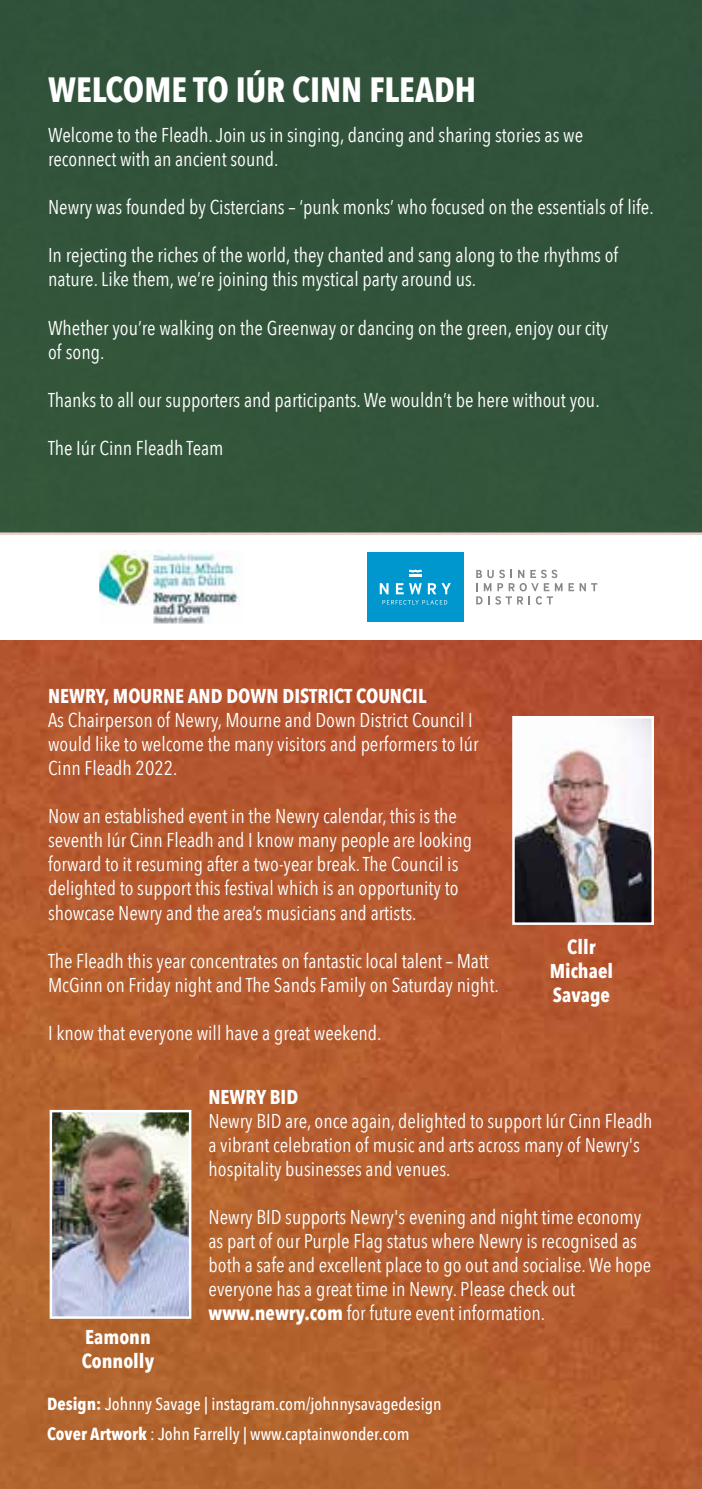
<style>
.page{position:relative;width:702px;height:1489px;background:#fff}
.page>*{position:absolute;margin:0;border:0;box-sizing:border-box;transform-origin:0 0}
.t1{font:700 35px "Avenir Next Condensed";color:#fff}
.t2{font:20px/24px "Avenir Next Condensed";color:#fff}
.t3{font:700 20px/24px "Avenir Next Condensed";color:#fff;text-align:center}
.t4{font:500 17.5px/30px "Avenir Next Condensed";color:#fff}
.s1{font-weight:700}
</style>
<div class="page">
<img style="left:0;top:640px;width:702px;height:848px">
<img style="left:515px;top:719px;width:136px;height:202px">
<div style="left:512px;top:716px;width:142px;height:208px;border:2px solid #fff"></div>
<img style="left:53px;top:1112px;width:135px;height:203px">
<div style="left:50px;top:1109px;width:141px;height:209px;border:2px solid #fff"></div>
<img style="left:99px;top:551px;width:141px;height:73px">
<div style="left:367px;top:552px;width:96px;height:69px;background:#0097ce"></div>
<svg style="left:380px;top:583px;width:8px;height:11px"></svg>
<svg style="left:396px;top:583px;width:25px;height:11px"></svg>
<svg style="left:428px;top:583px;width:23px;height:11px"></svg>
<svg style="left:409px;top:569px;width:12px;height:7px"></svg>
<svg style="left:382px;top:600px;width:65px;height:4px"></svg>
<svg style="left:568px;top:583px;width:29px;height:8px"></svg>
<svg style="left:476px;top:569px;width:86px;height:35px"></svg>
<svg style="left:632px;top:695px;width:4px;height:4px"></svg>
<div style="left:0;top:0;width:702px;height:535px;background:#32533b"></div>
<h1 class="t1" style="left:48px;top:69px;width:429px">WELCOME TO IÚR CINN FLEADH</h1>
<p class="t2" style="left:48px;top:122px;width:536px">Welcome to the Fleadh. Join us in singing, dancing and sharing stories as we reconnect with an ancient sound.</p>
<p class="t2" style="left:48px;top:194px;width:607px">Newry was founded by Cistercians – ‘punk monks’ who focused on the essentials of life.</p>
<p class="t2" style="left:48px;top:242px;width:572px">In rejecting the riches of the world, they chanted and sang along to the rhythms of nature. Like them, we’re joining this mystical party around us.</p>
<p class="t2" style="left:48px;top:314px;width:562px">Whether you’re walking on the Greenway or dancing on the green, enjoy our city of song.</p>
<p class="t2" style="left:48px;top:386px;width:553px">Thanks to all our supporters and participants. We wouldn’t be here without you.</p>
<p class="t2" style="left:48px;top:434px;width:177px">The Iúr Cinn Fleadh Team</p>
<p class="t3" style="left:48px;top:684px;width:380px">NEWRY, MOURNE AND DOWN DISTRICT COUNCIL</p>
<p class="t2" style="left:48px;top:707px;width:432px">As Chairperson of Newry, Mourne and Down District Council I would like to welcome the many visitors and performers to Iúr<br>Cinn Fleadh 2022.</p>
<p class="t2" style="left:48px;top:803px;width:425px">Now an established event in the Newry calendar, this is the seventh Iúr Cinn Fleadh and I know many people are looking forward to it resuming after a two-year break. The Council is delighted to support this festival which is an opportunity to showcase Newry and the area’s musicians and artists.</p>
<p class="t2" style="left:48px;top:947px;width:452px">The Fleadh this year concentrates on fantastic local talent – Matt<br>McGinn on Friday night and The Sands Family on Saturday night.</p>
<p class="t2" style="left:48px;top:1019px;width:335px">I know that everyone will have a great weekend.</p>
<p class="t3" style="left:549px;top:934px;width:65px">Cllr<br>Michael<br>Savage</p>
<p class="t3" style="left:82px;top:1324px;width:74px;text-align:left">Eamonn<br>Connolly</p>
<p class="t3" style="left:208px;top:1084px;width:91px">NEWRY BID</p>
<p class="t2" style="left:208px;top:1107px;width:445px">Newry BID are, once again, delighted to support Iúr Cinn Fleadh a vibrant celebration of music and arts across many of Newry's hospitality businesses and venues.</p>
<p class="t2" style="left:208px;top:1203px;width:444px">Newry BID supports Newry's evening and night time economy as part of our Purple Flag status where Newry is recognised as both a safe and excellent place to go out and socialise. We hope everyone has a great time in Newry. Please check out <span class="s1">www.newry.com</span> for future event information.</p>
<p class="t4" style="left:47px;top:1388px;width:396px"><span class="s1">Design:</span> Johnny Savage | instagram.com/johnnysavagedesign<br><span class="s1">Cover Artwork</span> : John Farrelly | www.captainwonder.com</p>
</div>
